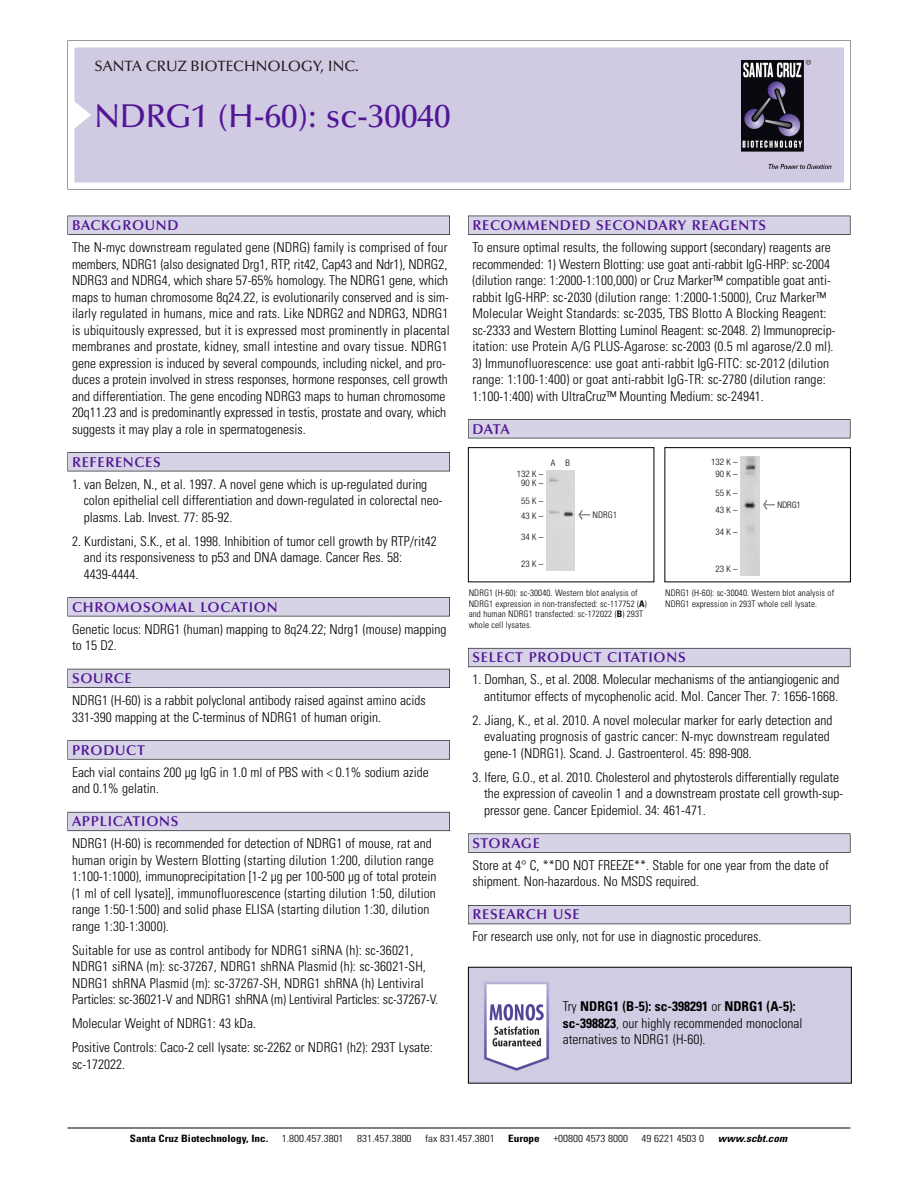
<style>
.page{position:relative;width:918px;height:1188px;background:#fff}
.page>*{position:absolute;margin:0;border:0;box-sizing:border-box;transform-origin:0 0}
.t1{font:500 33px "Optima";color:#511695}
.t2{font:500 15px "Optima";color:#231f20}
.t3{font:600 14.25px "Optima";letter-spacing:.05em;color:#511695}
.t4{font:300 condensed 13.5px/16.5px "Univers";color:#000}
.t5{font:300 condensed 10.2px "Univers";color:#000;scale:1.1 1}
.t6{font:700 condensed 10.2px "Univers";color:#000;scale:1.1 1}
.t7{font:italic 700 condensed 10.2px "Univers";letter-spacing:.005em;color:#000;scale:1.1 1}
.t8{font:300 condensed 9px/10.5px "Univers";letter-spacing:.015em;color:#000}
.t9{font:300 condensed 9px/12px "Helvetica Neue";color:#000;text-align:center}
.s1{font-family:"Meta Plus";font-weight:400;font-stretch:normal;font-size:10.5px}
.s2{font-weight:700}
</style>
<div class="page">
<svg style="left:68px;top:40px;width:783px;height:149px"></svg>
<div style="left:74px;top:47px;width:770px;height:135px;background:#d1cae3"></div>
<img style="left:741px;top:60px;width:90px;height:108px">
<div style="left:68px;top:216px;width:382px;height:19px;background:#525155"></div>
<div style="left:68px;top:216px;width:381px;height:18px;background:#d7d3e7"></div>
<div style="left:68px;top:452px;width:382px;height:19px;background:#525155"></div>
<div style="left:68px;top:453px;width:381px;height:18px;background:#d7d3e7"></div>
<div style="left:68px;top:597px;width:382px;height:19px;background:#545357"></div>
<div style="left:68px;top:598px;width:381px;height:18px;background:#d7d3e7"></div>
<div style="left:68px;top:669px;width:382px;height:19px;background:#54535a"></div>
<div style="left:68px;top:669px;width:381px;height:18px;background:#d7d3e7"></div>
<svg style="left:68px;top:740px;width:382px;height:20px"></svg>
<div style="left:68px;top:741px;width:381px;height:18px;background:#d7d3e7"></div>
<div style="left:68px;top:812px;width:382px;height:19px;background:#66646e"></div>
<div style="left:68px;top:812px;width:381px;height:18px;background:#d7d3e7"></div>
<div style="left:468px;top:216px;width:382px;height:19px;background:#525155"></div>
<div style="left:468px;top:216px;width:382px;height:18px;background:#d7d3e7"></div>
<div style="left:468px;top:419px;width:382px;height:19px;background:#525155"></div>
<div style="left:468px;top:420px;width:382px;height:18px;background:#d7d3e7"></div>
<div style="left:468px;top:648px;width:382px;height:19px;background:#66646d"></div>
<div style="left:468px;top:649px;width:382px;height:18px;background:#d7d3e7"></div>
<svg style="left:468px;top:833px;width:382px;height:20px"></svg>
<div style="left:468px;top:834px;width:382px;height:18px;background:#d7d3e7"></div>
<div style="left:468px;top:905px;width:382px;height:19px;background:#535259"></div>
<div style="left:468px;top:906px;width:382px;height:18px;background:#d7d3e7"></div>
<hr style="left:68px;top:1128px;width:782px;height:1px;background:#000">
<div style="left:664px;top:447px;width:187px;height:135px;border:1px solid #000"></div>
<div style="left:468px;top:447px;width:186px;height:135px;border:1px solid #000"></div>
<img style="left:741px;top:457px;width:19px;height:118px">
<div style="left:547px;top:470px;width:28px;height:100px;background:#d8d8d8"></div>
<img style="left:470px;top:969px;width:380px;height:113px">
<div style="left:468px;top:967px;width:384px;height:117px;border:1px solid #000"></div>
<p class="t2" style="left:94px;top:61px;width:266px">SANTA CRUZ BIOTECHNOLOGY, INC.</p>
<h1 class="t1" style="left:94px;top:103px;width:358px">NDRG1 (H-60): sc-30040</h1>
<p class="t3" style="left:72px;top:219px;width:108px">BACKGROUND</p>
<p class="t4" style="left:72px;top:240px;width:379px">The N-myc downstream regulated gene (NDRG) family is comprised of four members, NDRG1 (also designated Drg1, RTP, rit42, Cap43 and Ndr1), NDRG2, NDRG3 and NDRG4, which share 57-65% homology. The NDRG1 gene, which maps to human chromosome 8q24.22, is evolutionarily conserved and is sim&shy;ilarly regulated in humans, mice and rats. Like NDRG2 and NDRG3, NDRG1 is ubiquitously expressed, but it is expressed most prominently in placental membranes and prostate, kidney, small intestine and ovary tissue. NDRG1 gene expression is induced by several compounds, including nickel, and pro&shy;duces a protein involved in stress responses, hormone responses, cell growth and differentiation. The gene encoding NDRG3 maps to human chromosome 20q11.23 and is predominantly expressed in testis, prostate and ovary, which suggests it may play a role in spermatogenesis.</p>
<p class="t3" style="left:72px;top:456px;width:90px">REFERENCES</p>
<p class="t4" style="left:84px;top:477px;width:361px;text-indent:-12px">1. van Belzen, N., et al. 1997. A novel gene which is up-regulated during colon epithelial cell differentiation and down-regulated in colorectal neo&shy;plasms. Lab. Invest. 77: 85-92.</p>
<p class="t4" style="left:84px;top:534px;width:355px;text-indent:-12px">2. Kurdistani, S.K., et al. 1998. Inhibition of tumor cell growth by RTP/rit42 and its responsiveness to p53 and DNA damage. Cancer Res. 58:<br>4439-4444.</p>
<p class="t3" style="left:72px;top:601px;width:207px">CHROMOSOMAL LOCATION</p>
<p class="t4" style="left:72px;top:622px;width:376px">Genetic locus: NDRG1 (human) mapping to 8q24.22; Ndrg1 (mouse) mapping to 15 D2.</p>
<p class="t3" style="left:72px;top:673px;width:61px">SOURCE</p>
<p class="t4" style="left:72px;top:693px;width:355px">NDRG1 (H-60) is a rabbit polyclonal antibody raised against amino acids<br>331-390 mapping at the C-terminus of NDRG1 of human origin.</p>
<p class="t3" style="left:72px;top:744px;width:74px">PRODUCT</p>
<p class="t4" style="left:72px;top:765px;width:358px">Each vial contains 200 µg IgG in 1.0 ml of PBS with &lt; 0.1% sodium azide and 0.1% gelatin.</p>
<p class="t3" style="left:72px;top:816px;width:108px">APPLICATIONS</p>
<p class="t4" style="left:72px;top:836px;width:366px">NDRG1 (H-60) is recommended for detection of NDRG1 of mouse, rat and human origin by Western Blotting (starting dilution 1:200, dilution range 1:100-1:1000), immunoprecipitation [1-2 µg per 100-500 µg of total protein (1 ml of cell lysate)], immunofluorescence (starting dilution 1:50, dilution range 1:50-1:500) and solid phase ELISA (starting dilution 1:30, dilution range 1:30-1:3000).</p>
<p class="t4" style="left:72px;top:943px;width:368px">Suitable for use as control antibody for NDRG1 siRNA (h): sc-36021, NDRG1 siRNA (m): sc-37267, NDRG1 shRNA Plasmid (h): sc-36021-SH, NDRG1 shRNA Plasmid (m): sc-37267-SH, NDRG1 shRNA (h) Lentiviral Particles: sc-36021-V and NDRG1 shRNA (m) Lentiviral Particles: sc-37267-V.</p>
<p class="t4" style="left:72px;top:1013px;width:362px;line-height:24px">Molecular Weight of NDRG1: 43 kDa.<br>Positive Controls: Caco-2 cell lysate: sc-2262 or NDRG1 (h2): 293T Lysate:</p>
<p class="t4" style="left:72px;top:1057px;width:55px">sc-172022.</p>
<p class="t3" style="left:473px;top:219px;width:295px">RECOMMENDED SECONDARY REAGENTS</p>
<p class="t4" style="left:473px;top:240px;width:364px">To ensure optimal results, the following support (secondary) reagents are recommended: 1) Western Blotting: use goat anti-rabbit IgG-HRP: sc-2004 (dilution range: 1:2000-1:100,000) or Cruz Marker™ compatible goat anti&shy;rabbit IgG-HRP: sc-2030 (dilution range: 1:2000-1:5000), Cruz Marker™ Molecular Weight Standards: sc-2035, TBS Blotto A Blocking Reagent: sc-2333 and Western Blotting Luminol Reagent: sc-2048. 2) Immunoprecip&shy;itation: use Protein A/G PLUS-Agarose: sc-2003 (0.5 ml agarose/2.0 ml).</p>
<p class="t4" style="left:473px;top:356px;width:358px">3) Immunofluorescence: use goat anti-rabbit IgG-FITC: sc-2012 (dilution range: 1:100-1:400) or goat anti-rabbit IgG-TR: sc-2780 (dilution range:<br>1:100-1:400) with UltraCruz™ Mounting Medium: sc-24941.</p>
<p class="t3" style="left:473px;top:423px;width:39px">DATA</p>
<p class="t9" style="left:551px;top:457px;width:21px">A B</p>
<p class="t9" style="left:517px;top:470px;width:28px;line-height:9px">132 K –<br>90K–</p>
<p class="t9" style="left:521px;top:494px;width:24px;line-height:15px;text-align:left">55K–<br>43K–</p>
<p class="t9" style="left:521px;top:531px;width:24px">34K–</p>
<p class="t9" style="left:521px;top:558px;width:24px">23K–</p>
<p class="t8" style="left:578px;top:510px;width:40px"><span class="s1">&lt;</span> NDRG1</p>
<p class="t8" style="left:469px;top:589px;width:180px">NDRG1 (H-60): sc-30040. Western blot analysis of NDRG1 expression in non-transfected: sc-117752 (<span class="s2">A</span>) and human NDRG1 transfected: sc-172022 (<span class="s2">B</span>) 293T whole cell lysates.</p>
<p class="t9" style="left:711px;top:456px;width:28px">132 K –<br>90K–</p>
<p class="t9" style="left:716px;top:485px;width:24px;line-height:17.2px;text-align:left">55K–<br>43K–</p>
<p class="t9" style="left:716px;top:526px;width:24px">34K–</p>
<p class="t9" style="left:716px;top:564px;width:24px">23K–</p>
<p class="t9" style="left:763px;top:500px;width:39px"><span class="s1">&lt;</span> NDRG1</p>
<p class="t8" style="left:665px;top:589px;width:171px">NDRG1 (H-60): sc-30040. Western blot analysis of<br>NDRG1 expression in 293T whole cell lysate.</p>
<p class="t3" style="left:473px;top:652px;width:215px">SELECT PRODUCT CITATIONS</p>
<p class="t4" style="left:473px;top:673px;width:368px;text-align:right">1. Domhan, S., et al. 2008. Molecular mechanisms of the antiangiogenic and antitumor effects of mycophenolic acid. Mol. Cancer Ther. 7: 1656-1668.</p>
<p class="t4" style="left:484px;top:713px;width:350px;text-indent:-12px">2. Jiang, K., et al. 2010. A novel molecular marker for early detection and evaluating prognosis of gastric cancer: N-myc downstream regulated gene-1 (NDRG1). Scand. J. Gastroenterol. 45: 898-908.</p>
<p class="t4" style="left:484px;top:770px;width:360px;text-indent:-12px">3. Ifere, G.O., et al. 2010. Cholesterol and phytosterols differentially regulate the expression of caveolin 1 and a downstream prostate cell growth-sup&shy;pressor gene. Cancer Epidemiol. 34: 461-471.</p>
<p class="t3" style="left:473px;top:837px;width:69px">STORAGE</p>
<p class="t4" style="left:473px;top:858px;width:358px">Store at 4° C, **DO NOT FREEZE**. Stable for one year from the date of shipment. Non-hazardous. No MSDS required.</p>
<p class="t3" style="left:473px;top:909px;width:109px">RESEARCH USE</p>
<p class="t4" style="left:473px;top:930px;width:290px">For research use only, not for use in diagnostic procedures.</p>
<p class="t4" style="left:563px;top:1000px;width:241px">Try <span class="s2">NDRG1 (B-5): sc-398291</span> or <span class="s2">NDRG1 (A-5): sc-398823</span>, our highly recommended monoclonal aternatives to NDRG1 (H-60).</p>
<p class="t6" style="left:130px;top:1135px;width:127px">Santa Cruz Biotechnology, Inc.</p>
<p class="t5" style="left:282px;top:1135px;width:58px">1.800.457.3801</p>
<p class="t5" style="left:357px;top:1135px;width:51px">831.457.3800</p>
<p class="t5" style="left:425px;top:1135px;width:65px">fax 831.457.3801</p>
<p class="t6" style="left:508px;top:1135px;width:30px">Europe</p>
<p class="t5" style="left:553px;top:1135px;width:69px">+00800 4573 8000</p>
<p class="t5" style="left:642px;top:1135px;width:58px">49 6221 4503 0</p>
<p class="t7" style="left:718px;top:1135px;width:64px">www.scbt.com</p>
</div>
